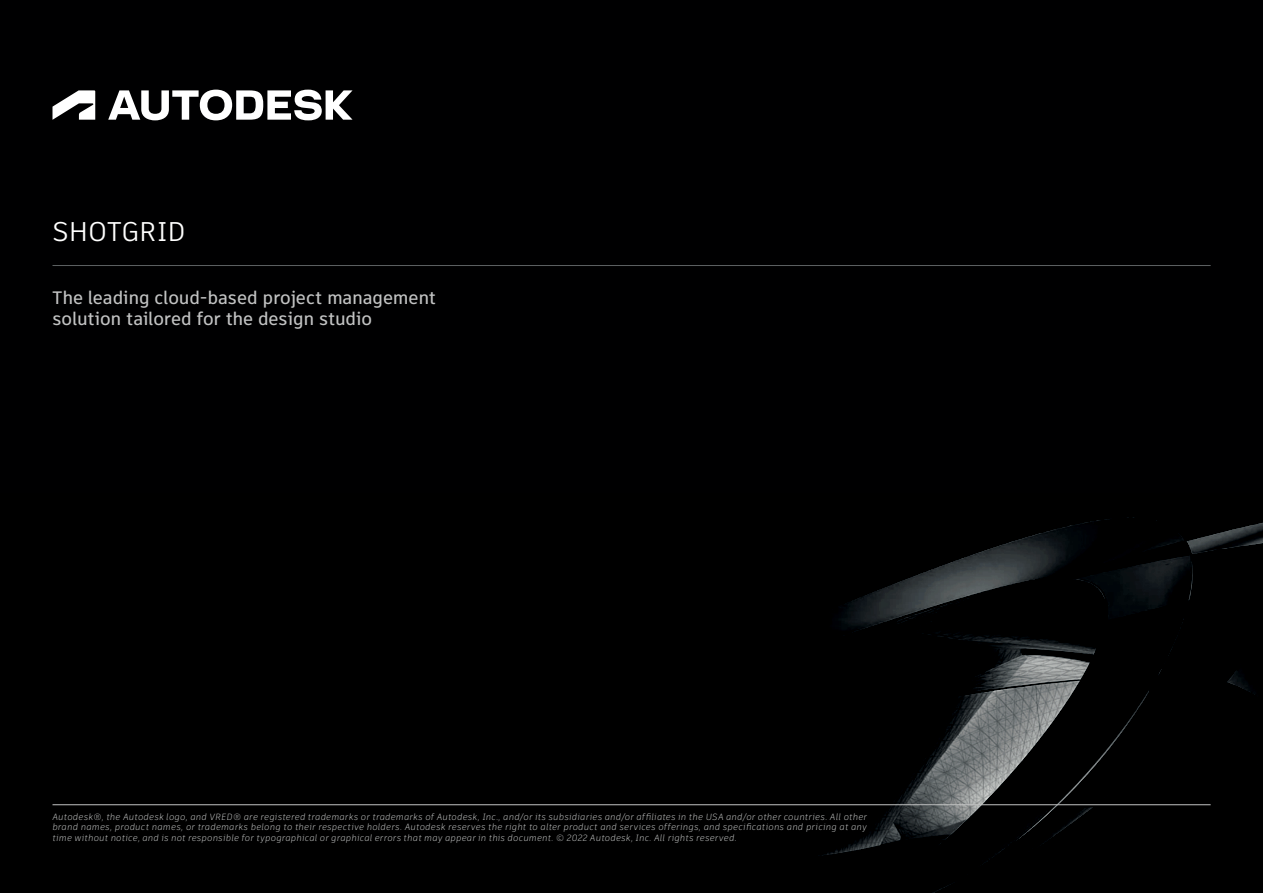
<style>
.page{position:relative;width:1263px;height:893px;background:#fff}
.page>*{position:absolute;margin:0;border:0;box-sizing:border-box;transform-origin:0 0}
.t1{font:27px "Artifakt Element";letter-spacing:-.015em;color:#fff}
.t2{font:500 18px/21px "Artifakt Element";letter-spacing:-.01em;color:#c2c3c3}
.t3{font:italic 300 9px/10.5px "Artifakt Element";letter-spacing:.02em;color:#cdcfce;text-align:justify}
</style>
<div class="page">
<div style="left:0;top:1px;width:1263px;height:892px;background:#000001"></div>
<img style="left:52px;top:517px;width:1211px;height:376px">
<hr style="left:52px;top:804px;width:1158px;height:1px;background:#c2c3c3">
<svg style="left:108px;top:90px;width:244px;height:30px"></svg>
<svg style="left:53px;top:90px;width:42px;height:30px"></svg>
<hr style="left:52px;top:265px;width:1158px;height:1px;background:#5d6162">
<h1 class="t1" style="left:52px;top:213px;width:135px">SHOTGRID</h1>
<h2 class="t2" style="left:52px;top:287px;width:385px">The leading cloud-based project management solution tailored for the design studio</h2>
<p class="t3" style="left:52px;top:811px;width:816px">Autodesk®, the Autodesk logo, and VRED® are registered trademarks or trademarks of Autodesk, Inc., and/or its subsidiaries and/or affiliates in the USA and/or other countries. All other brand names, product names, or trademarks belong to their respective holders. Autodesk reserves the right to alter product and services offerings, and specifications and pricing at any time without notice, and is not responsible for typographical or graphical errors that may appear in this document. © 2022 Autodesk, Inc. All rights reserved.</p>
</div>
